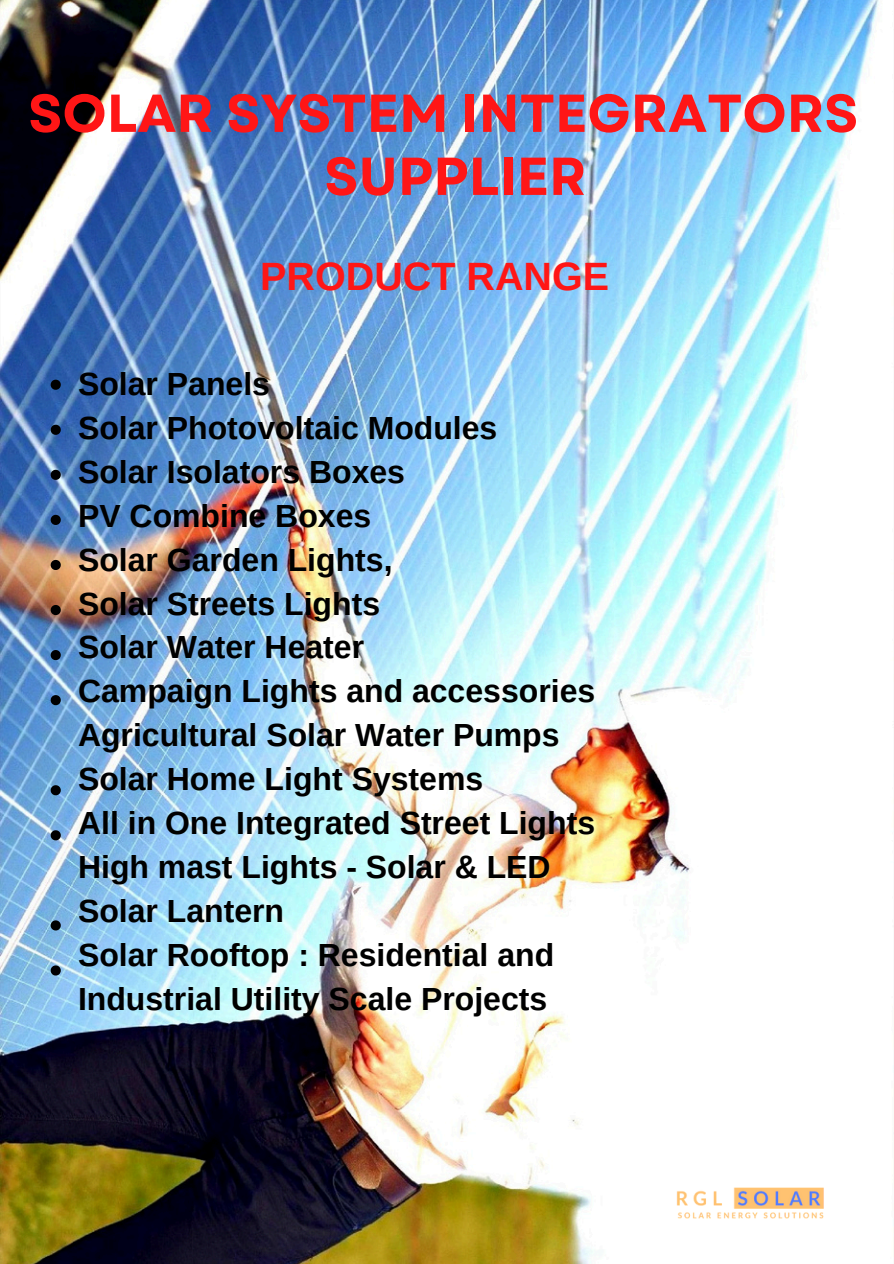
<style>
.page{position:relative;width:894px;height:1264px;background:#fff}
.page>*{position:absolute;margin:0;border:0;box-sizing:border-box;transform-origin:0 0}
.t1{font:700 53.25px "Garet";color:#ff1616}
.t2{font:700 39.45px "Arimo";color:#ff1616}
.t3{font:700 31.95px/44px "Arimo";color:#000}
</style>
<div class="page">
<img style="left:0;top:0;width:879px;height:1263px">
<svg style="left:51px;top:379px;width:10px;height:11px"></svg>
<svg style="left:51px;top:425px;width:10px;height:10px"></svg>
<svg style="left:51px;top:470px;width:10px;height:10px"></svg>
<svg style="left:51px;top:515px;width:10px;height:10px"></svg>
<svg style="left:51px;top:560px;width:10px;height:10px"></svg>
<svg style="left:51px;top:605px;width:10px;height:10px"></svg>
<svg style="left:51px;top:650px;width:10px;height:10px"></svg>
<svg style="left:51px;top:695px;width:10px;height:10px"></svg>
<svg style="left:51px;top:785px;width:10px;height:10px"></svg>
<svg style="left:51px;top:830px;width:10px;height:10px"></svg>
<svg style="left:51px;top:920px;width:10px;height:10px"></svg>
<svg style="left:51px;top:965px;width:10px;height:10px"></svg>
<img style="left:666px;top:1174px;width:167px;height:55px">
<p class="t1" style="left:28px;top:75px;width:831px">SOLAR SYSTEM INTEGRATORS</p>
<p class="t1" style="left:324px;top:138px;width:264px">SUPPLIER</p>
<h2 class="t2" style="left:260px;top:254px;width:350px">PRODUCT RANGE</h2>
<h1 class="t3" style="left:78px;top:362px;width:518px">Solar Panels<br>Solar Photovoltaic Modules<br>Solar Isolators Boxes<br>PV Combine Boxes<br>Solar Garden Lights,<br>Solar Streets Lights<br>Solar Water Heater<br>Campaign Lights and accessories<br>Agricultural Solar Water Pumps<br>Solar Home Light Systems<br>All in One Integrated Street Lights<br>High mast Lights - Solar &amp; LED<br>Solar Lantern<br>Solar Rooftop : Residential and<br>Industrial Utility Scale Projects</h1>
</div>
